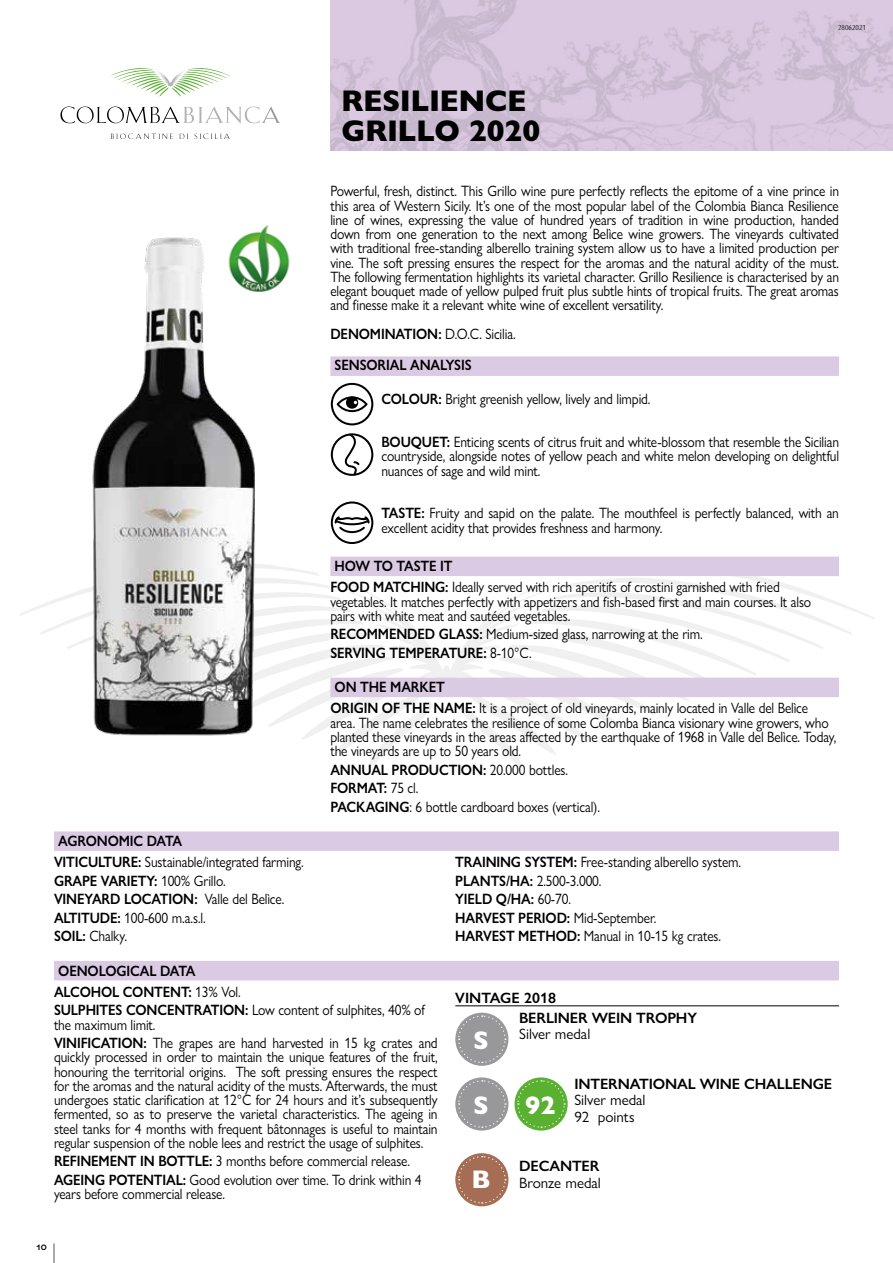
<style>
.page{position:relative;width:893px;height:1263px;background:#fff}
.page>*{position:absolute;margin:0;border:0;box-sizing:border-box;transform-origin:0 0}
.t1{font:800 30px/30px "Gill Sans Nova";color:#000}
.t2{font:800 25.5px "Gill Sans Nova";color:#fff}
.t3{font:15px/14.2px "Gill Sans Nova";letter-spacing:-.01em;color:#000;scale:.9 1}
.t4{font:600 15px/31.5px "Gill Sans Nova";letter-spacing:-.01em;color:#000;scale:.9 1}
.t5{font:600 15px/19.2px "Gill Sans Nova";letter-spacing:-.01em;color:#000}
.t6{font:15px/16.5px "Gill Sans Nova";letter-spacing:-.01em;color:#000}
.t7{font:500 12px "Gill Sans Nova";color:#000}
.t8{font:300 condensed 7.5px "Gill Sans Nova";color:#000;scale:1.5 1}
.s1{font-weight:600}
.s2{font-weight:400}
</style>
<div class="page">
<svg style="left:111px;top:133px;width:62px;height:6px"></svg>
<svg style="left:179px;top:134px;width:9px;height:5px"></svg>
<svg style="left:194px;top:133px;width:36px;height:6px"></svg>
<svg style="left:60px;top:106px;width:220px;height:18px"></svg>
<svg style="left:111px;top:68px;width:119px;height:29px"></svg>
<svg style="left:54px;top:1243px;width:1px;height:20px"></svg>
<img style="left:331px;top:0;width:562px;height:151px">
<svg style="left:19px;top:564px;width:855px;height:204px"></svg>
<svg style="left:341px;top:581px;width:211px;height:97px"></svg>
<div style="left:330px;top:356px;width:509px;height:20px;background:#dbcae4"></div>
<div style="left:330px;top:557px;width:509px;height:19px;background:#dbcae4"></div>
<div style="left:330px;top:678px;width:509px;height:19px;background:#dbcae4"></div>
<div style="left:54px;top:831px;width:785px;height:20px;background:#dbcae4"></div>
<div style="left:54px;top:961px;width:785px;height:19px;background:#dbcae4"></div>
<svg style="left:331px;top:383px;width:42px;height:42px"></svg>
<svg style="left:331px;top:433px;width:42px;height:43px"></svg>
<svg style="left:331px;top:501px;width:42px;height:43px"></svg>
<img style="left:89px;top:237px;width:166px;height:595px">
<hr style="left:455px;top:1005px;width:384px;height:1px;background:#000">
<div style="left:455px;top:1013px;width:53px;height:53px;background:#98989a;border-radius:50%"></div>
<svg style="left:457px;top:1015px;width:49px;height:49px"></svg>
<svg style="left:455px;top:1077px;width:53px;height:53px"></svg>
<svg style="left:457px;top:1079px;width:49px;height:49px;background:#a6a6a8"></svg>
<svg style="left:514px;top:1077px;width:54px;height:53px"></svg>
<svg style="left:517px;top:1079px;width:48px;height:49px;background:#70ba4d"></svg>
<svg style="left:455px;top:1153px;width:53px;height:53px"></svg>
<svg style="left:457px;top:1155px;width:49px;height:49px;background:#b1826c"></svg>
<img style="left:223px;top:225px;width:67px;height:68px">
<h1 class="t1" style="left:341px;top:86px;width:200px">RESILIENCE<br>GRILLO 2020</h1>
<p class="t8" style="left:838px;top:22px;width:20px">28062021</p>
<p class="t3" style="left:54px;top:830px;width:279px;line-height:21.3px"><span class="s1">AGRONOMIC DATA<br>VITICULTURE:</span> Sustainable/integrated farming.</p>
<p class="t3" style="left:54px;top:871px;width:257px;line-height:18.5px"><span class="s1">GRAPE VARIETY:</span> 100% Grillo.<br><span class="s1">VINEYARD LOCATION:</span> Valle del Belìce.<br><span class="s1">ALTITUDE:</span> 100-600 m.a.s.l.<br><span class="s1">SOIL:</span> Chalky.</p>
<p class="t3" style="left:330px;top:184px;width:567px;text-align:justify">Powerful, fresh, distinct. This Grillo wine pure perfectly reflects the epitome of a vine prince in this area of Western Sicily. It’s one of the most popular label of the Colombia Bianca Resilience line of wines, expressing the value of hundred years of tradition in wine production, handed down from one generation to the next among Belìce wine growers. The vineyards cultivated with traditional free-standing alberello training system allow us to have a limited production per vine. The soft pressing ensures the respect for the aromas and the natural acidity of the must.<br>The following fermentation highlights its varietal character. Grillo Resilience is characterised by an elegant bouquet made of yellow pulped fruit plus subtle hints of tropical fruits. The great aromas and finesse make it a relevant white wine of excellent versatility.</p>
<p class="t4" style="left:330px;top:318px;width:208px">DENOMINATION: <span class="s2">D.O.C. Sicilia.<br></span>SENSORIAL ANALYSIS</p>
<p class="t3" style="left:381px;top:392px;width:300px"><span class="s1">COLOUR:</span> Bright greenish yellow, lively and limpid.</p>
<p class="t3" style="left:381px;top:435px;width:510px;text-align:justify"><span class="s1">BOUQUET:</span> Enticing scents of citrus fruit and white-blossom that resemble the Sicilian countryside, alongside notes of yellow peach and white melon developing on delightful nuances of sage and wild mint.</p>
<p class="t3" style="left:381px;top:506px;width:510px"><span class="s1">TASTE:</span> Fruity and sapid on the palate. The mouthfeel is perfectly balanced, with an excellent acidity that provides freshness and harmony.</p>
<p class="t3" style="left:330px;top:555px;width:501px;line-height:21.3px"><span class="s1">HOW TO TASTE IT<br>FOOD MATCHING:</span> Ideally served with rich aperitifs of crostini garnished with fried</p>
<p class="t3" style="left:330px;top:594px;width:536px">vegetables. It matches perfectly with appetizers and fish-based first and main courses. It also pairs with white meat and sautéed vegetables.</p>
<p class="t3" style="left:330px;top:625px;width:415px;line-height:18.5px"><span class="s1">RECOMMENDED GLASS:</span> Medium-sized glass, narrowing at the rim.<br><span class="s1">SERVING TEMPERATURE:</span> 8-10°C.</p>
<p class="t3" style="left:330px;top:676px;width:532px;line-height:21.3px"><span class="s1">ON THE MARKET<br>ORIGIN OF THE NAME:</span> It is a project of old vineyards, mainly located in Valle del Belìce</p>
<p class="t3" style="left:330px;top:715px;width:564px">area. The name celebrates the resilience of some Colomba Bianca visionary wine growers, who planted these vineyards in the areas affected by the earthquake of 1968 in Valle del Belìce. Today, the vineyards are up to 50 years old.</p>
<p class="t3" style="left:330px;top:760px;width:301px;line-height:18.5px"><span class="s1">ANNUAL PRODUCTION:</span> 20.000 bottles.<br><span class="s1">FORMAT:</span> 75 cl.<br><span class="s1">PACKAGING</span>: 6 bottle cardboard boxes (vertical).</p>
<p class="t3" style="left:455px;top:853px;width:319px;line-height:18.5px"><span class="s1">TRAINING SYSTEM:</span> Free-standing alberello system.<br><span class="s1">PLANTS/HA:</span> 2.500-3.000.<br><span class="s1">YIELD Q/HA:</span> 60-70.<br><span class="s1">HARVEST PERIOD:</span> Mid-September.<br><span class="s1">HARVEST METHOD:</span> Manual in 10-15 kg crates.</p>
<p class="t4" style="left:54px;top:960px;width:209px;line-height:21.3px">OENOLOGICAL DATA<br>ALCOHOL CONTENT: <span class="s2">13% Vol.</span></p>
<p class="t3" style="left:54px;top:1003px;width:414px"><span class="s1">SULPHITES CONCENTRATION:</span> Low content of sulphites, 40% of the maximum limit.</p>
<p class="t3" style="left:54px;top:1036px;width:428px;text-align:justify"><span class="s1">VINIFICATION:</span> The grapes are hand harvested in 15 kg crates and quickly processed in order to maintain the unique features of the fruit, honouring the territorial origins. The soft pressing ensures the respect for the aromas and the natural acidity of the musts. Afterwards, the must undergoes static clarification at 12°C for 24 hours and it’s subsequently fermented, so as to preserve the varietal characteristics. The ageing in steel tanks for 4 months with frequent bâtonnages is useful to maintain regular suspension of the noble lees and restrict the usage of sulphites.</p>
<p class="t3" style="left:54px;top:1152px;width:410px;line-height:18.5px"><span class="s1">REFINEMENT IN BOTTLE:</span> 3 months before commercial release.<br><span class="s1">AGEING POTENTIAL:</span> Good evolution over time. To drink within 4</p>
<p class="t3" style="left:54px;top:1187px;width:192px">years before commercial release.</p>
<p class="t7" style="left:36px;top:1238px;width:12px">10</p>
<p class="t5" style="left:519px;top:988px;width:179px;text-indent:-64px">VINTAGE 2018<br>BERLINER WEIN TROPHY</p>
<p class="t6" style="left:519px;top:1025px;width:73px">Silver medal</p>
<p class="t5" style="left:574px;top:1074px;width:259px">INTERNATIONAL WINE CHALLENGE</p>
<p class="t6" style="left:574px;top:1091px;width:73px">Silver medal<br>92 points</p>
<p class="t5" style="left:519px;top:1156px;width:82px">DECANTER</p>
<p class="t6" style="left:519px;top:1174px;width:83px">Bronze medal</p>
<h2 class="t2" style="left:474px;top:1024px;width:17px">S</h2>
<h2 class="t2" style="left:474px;top:1089px;width:17px">S</h2>
<h2 class="t2" style="left:525px;top:1089px;width:32px">92</h2>
<h2 class="t2" style="left:472px;top:1163px;width:20px">B</h2>
</div>
